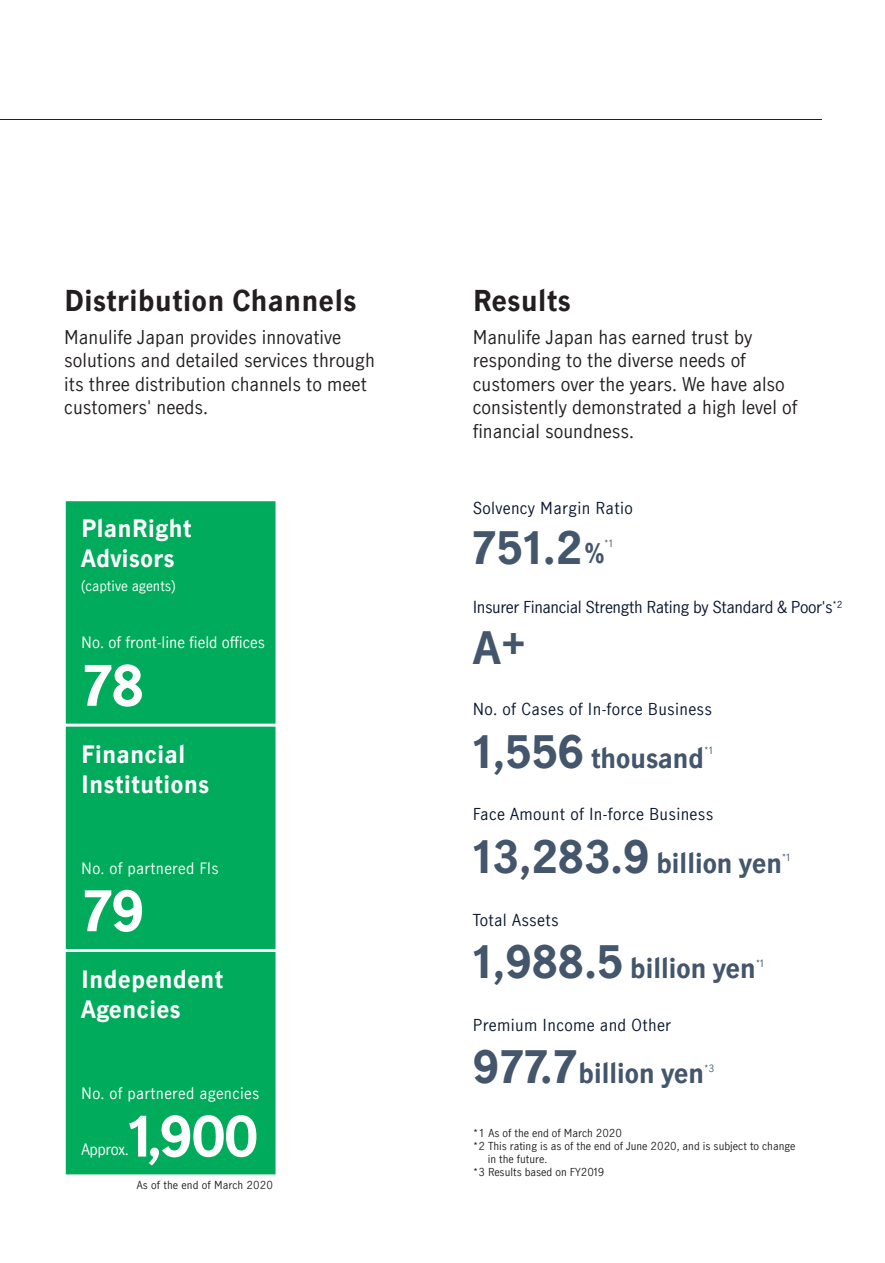
<style>
.page{position:relative;width:885px;height:1263px;background:#fff}
.page>*{position:absolute;margin:0;border:0;box-sizing:border-box;transform-origin:0 0}
.t1{font:700 52.5px "Manulife JH Sans";letter-spacing:-.025em;color:#fff}
.t2{font:700 42px "Manulife JH Sans";color:#44566c}
.t3{font:700 27px "Manulife JH Sans";color:#231f20}
.t4{font:700 25.5px "Manulife JH Sans";letter-spacing:-.025em;color:#44566c}
.t5{font:700 22.5px/30px "Manulife JH Sans";color:#fff}
.t6{font:18px/23.4px "Manulife JH Sans";color:#231f20}
.t7{font:15.75px "Manulife JH Sans";letter-spacing:.02em;color:#091730}
.t8{font:15.75px "Manulife JH Sans";letter-spacing:-.025em;color:#091730}
.t9{font:15px "Manulife JH Sans";letter-spacing:.02em;color:#fff}
.t10{font:15px "Manulife JH Sans";color:#fff}
.t11{font:13.5px "Manulife JH Sans";color:#fff}
.t12{font:10.5px "Manulife JH Sans";color:#231f20}
.t13{font:9.6px "Manulife JH Sans";color:#44566c}
.s1{font-size:25.5px}
.s2{font-size:42px}
</style>
<div class="page">
<hr style="left:0;top:119px;width:821px;height:1px;background:#231f20">
<div style="left:65px;top:501px;width:211px;height:223px;background:#00ab5b"></div>
<div style="left:65px;top:726px;width:211px;height:223px;background:#00ab5b"></div>
<div style="left:65px;top:952px;width:211px;height:223px;background:#00ab5b"></div>
<h3 class="t3" style="left:64px;top:281px;width:294px">Distribution Channels</h3>
<p class="t6" style="left:64px;top:325px;width:312px">Manulife Japan provides innovative solutions and detailed services through its three distribution channels to meet customers' needs.</p>
<p class="t5" style="left:81px;top:513px;width:112px">PlanRight<br>Advisors</p>
<p class="t11" style="left:81px;top:577px;width:96px">(captive agents)</p>
<p class="t10" style="left:81px;top:632px;width:185px">No. of front-line field offices</p>
<h1 class="t1" style="left:81px;top:647px;width:64px">78</h1>
<p class="t5" style="left:81px;top:738px;width:129px">Financial<br>Institutions</p>
<p class="t9" style="left:81px;top:857px;width:139px">No. of partnered Fls</p>
<h1 class="t1" style="left:81px;top:873px;width:64px">79</h1>
<p class="t5" style="left:81px;top:964px;width:144px">Independent<br>Agencies</p>
<p class="t9" style="left:81px;top:1082px;width:179px">No. of partnered agencies</p>
<h1 class="t1" style="left:128px;top:1098px;width:131px">1,900</h1>
<p class="t9" style="left:81px;top:1138px;width:49px">Approx.</p>
<p class="t12" style="left:137px;top:1177px;width:138px">As of the end of March 2020</p>
<h3 class="t3" style="left:472px;top:281px;width:100px">Results</h3>
<p class="t6" style="left:472px;top:325px;width:326px">Manulife Japan has earned trust by responding to the diverse needs of customers over the years. We have also consistently demonstrated a high level of financial soundness.</p>
<p class="t7" style="left:472px;top:496px;width:161px">Solvency Margin Ratio</p>
<h2 class="t2" style="left:471px;top:517px;width:134px">751.2<span class="s1">%</span></h2>
<p class="t13" style="left:603px;top:536px;width:10px">*1</p>
<p class="t8" style="left:472px;top:595px;width:371px">Insurer Financial Strength Rating by Standard &amp; Poor's<sup>*2</sup></p>
<h2 class="t2" style="left:473px;top:612px;width:55px">A+</h2>
<p class="t7" style="left:472px;top:698px;width:241px">No. of Cases of In-force Business</p>
<h3 class="t4" style="left:472px;top:739px;width:233px"><span class="s2">1,556</span> thousand</h3>
<p class="t13" style="left:703px;top:743px;width:10px">*1</p>
<p class="t7" style="left:472px;top:803px;width:242px">Face Amount of In-force Business</p>
<h3 class="t4" style="left:472px;top:845px;width:311px"><span class="s2">13,283.9</span> billion yen</h3>
<p class="t13" style="left:781px;top:851px;width:10px">*1</p>
<p class="t7" style="left:472px;top:909px;width:87px">Total Assets</p>
<h3 class="t4" style="left:472px;top:950px;width:285px"><span class="s2">1,988.5</span> billion yen</h3>
<p class="t13" style="left:755px;top:956px;width:10px">*1</p>
<p class="t7" style="left:472px;top:1014px;width:200px">Premium Income and Other</p>
<h3 class="t4" style="left:472px;top:1055px;width:233px"><span class="s2">977.7</span>billion yen</h3>
<p class="t13" style="left:703px;top:1061px;width:12px">*3</p>
<p class="t12" style="left:472px;top:1126px;width:151px">*1 As of the end of March 2020</p>
<p class="t12" style="left:472px;top:1138px;width:324px">*2 This rating is as of the end of June 2020, and is subject to change</p>
<p class="t12" style="left:488px;top:1151px;width:61px">in the future.</p>
<p class="t12" style="left:472px;top:1164px;width:133px">*3 Results based on FY2019</p>
</div>
